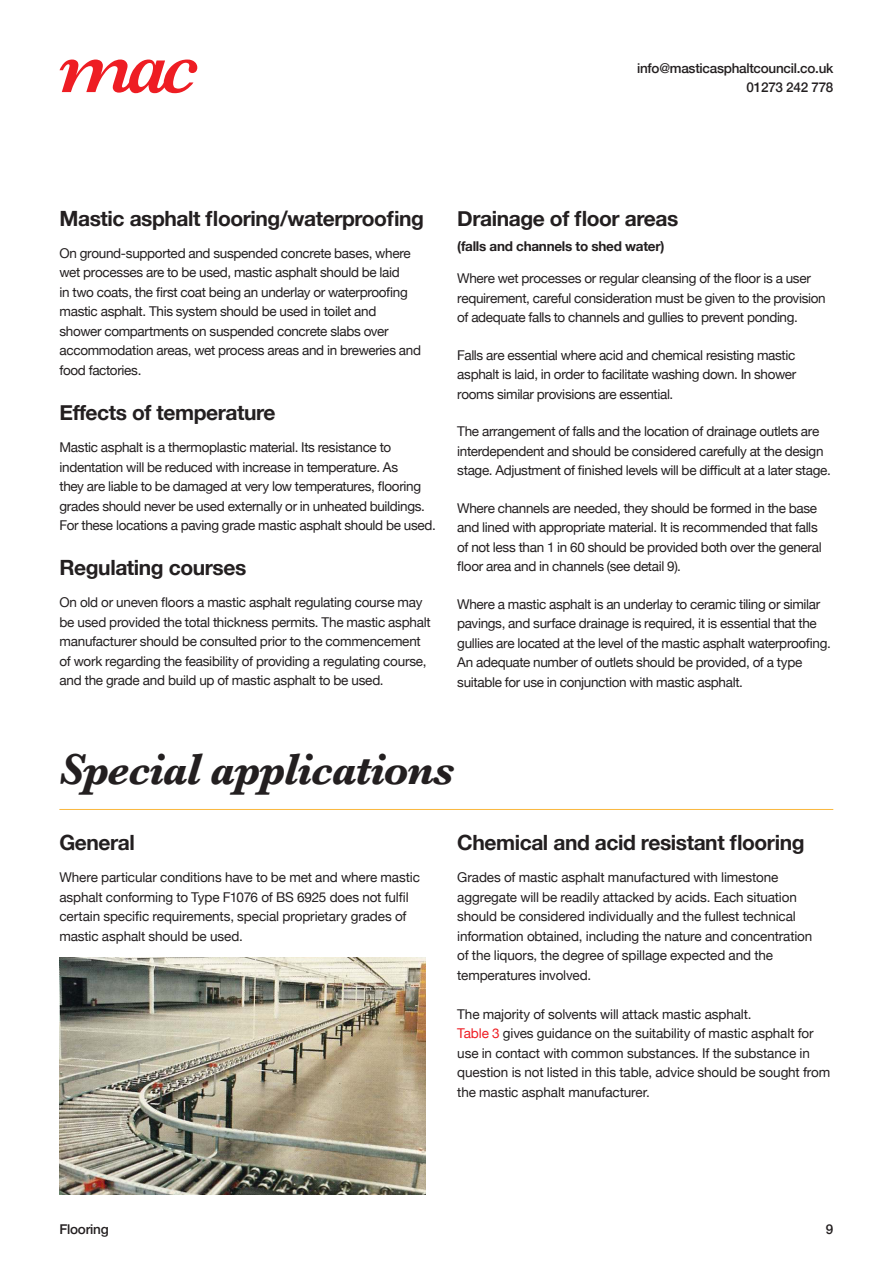
<style>
.page{position:relative;width:893px;height:1263px;background:#fff}
.page>*{position:absolute;margin:0;border:0;box-sizing:border-box;transform-origin:0 0}
.t1{font:italic 700 45px "Baskerville";letter-spacing:-.03em;color:#231f20}
.Body{font:700 21px "Helvetica Neue";letter-spacing:-.02em;color:#231f20}
.Body-2{font:13.5px/19.5px "Helvetica Neue";letter-spacing:-.02em;color:#231f20}
.t2{font:500 13.5px/19.5px "Helvetica Neue";letter-spacing:-.02em;color:#231f20;text-align:right}
.Body-3{font:700 13.5px "Helvetica Neue";letter-spacing:-.02em;color:#231f20}
.s1{color:#ee1d23}
</style>
<div class="page">
<svg style="left:60px;top:60px;width:137px;height:33px"></svg>
<hr style="left:59px;top:809px;width:774px;height:1px;background:#fab73c">
<img style="left:60px;top:958px;width:365px;height:236px">
<p class="t2" style="left:637px;top:57px;width:198px">info@masticasphaltcouncil.co.uk<br>01273 242 778</p>
<p class="Body" style="left:60px;top:202px;width:366px">Mastic asphalt flooring/waterproofing</p>
<p class="Body-2" style="left:60px;top:244px;width:363px">On ground-supported and suspended concrete bases, where wet processes are to be used, mastic asphalt should be laid<br>in two coats, the first coat being an underlay or waterproofing mastic asphalt. This system should be used in toilet and shower compartments on suspended concrete slabs over accommodation areas, wet process areas and in breweries and food factories.</p>
<p class="Body" style="left:60px;top:396px;width:218px">Effects of temperature</p>
<p class="Body-2" style="left:60px;top:438px;width:378px">Mastic asphalt is a thermoplastic material. Its resistance to indentation will be reduced with increase in temperature. As<br>they are liable to be damaged at very low temperatures, flooring grades should never be used externally or in unheated buildings.<br>For these locations a paving grade mastic asphalt should be used.</p>
<p class="Body" style="left:60px;top:551px;width:188px">Regulating courses</p>
<p class="Body-2" style="left:60px;top:594px;width:373px">On old or uneven floors a mastic asphalt regulating course may be used provided the total thickness permits. The mastic asphalt manufacturer should be consulted prior to the commencement of work regarding the feasibility of providing a regulating course, and the grade and build up of mastic asphalt to be used.</p>
<p class="Body" style="left:457px;top:202px;width:223px">Drainage of floor areas</p>
<p class="Body-3" style="left:457px;top:236px;width:209px">(falls and channels to shed water)</p>
<p class="Body-2" style="left:457px;top:270px;width:370px">Where wet processes or regular cleansing of the floor is a user requirement, careful consideration must be given to the provision of adequate falls to channels and gullies to prevent ponding.</p>
<p class="Body-2" style="left:457px;top:346px;width:340px;text-align:justify">Falls are essential where acid and chemical resisting mastic asphalt is laid, in order to facilitate washing down. In shower rooms similar provisions are essential.</p>
<p class="Body-2" style="left:457px;top:423px;width:375px">The arrangement of falls and the location of drainage outlets are interdependent and should be considered carefully at the design stage. Adjustment of finished levels will be difficult at a later stage.</p>
<p class="Body-2" style="left:457px;top:499px;width:366px">Where channels are needed, they should be formed in the base and lined with appropriate material. It is recommended that falls of not less than 1 in 60 should be provided both over the general floor area and in channels (see detail 9).</p>
<p class="Body-2" style="left:457px;top:595px;width:375px">Where a mastic asphalt is an underlay to ceramic tiling or similar pavings, and surface drainage is required, it is essential that the gullies are located at the level of the mastic asphalt waterproofing.<br>An adequate number of outlets should be provided, of a type suitable for use in conjunction with mastic asphalt.</p>
<p class="t1" style="left:59px;top:738px;width:397px">Special applications</p>
<p class="Body" style="left:59px;top:826px;width:77px">General</p>
<p class="Body-2" style="left:59px;top:868px;width:362px">Where particular conditions have to be met and where mastic asphalt conforming to Type F1076 of BS 6925 does not fulfil certain specific requirements, special proprietary grades of mastic asphalt should be used.</p>
<p class="Body" style="left:457px;top:826px;width:349px">Chemical and acid resistant flooring</p>
<p class="Body-2" style="left:457px;top:868px;width:357px">Grades of mastic asphalt manufactured with limestone aggregate will be readily attacked by acids. Each situation should be considered individually and the fullest technical information obtained, including the nature and concentration of the liquors, the degree of spillage expected and the temperatures involved.</p>
<p class="Body-2" style="left:457px;top:1005px;width:296px">The majority of solvents will attack mastic asphalt.</p>
<p class="Body-2" style="left:457px;top:1024px;width:375px"><span class="s1">Table 3</span> gives guidance on the suitability of mastic asphalt for use in contact with common substances. If the substance in question is not listed in this table, advice should be sought from the mastic asphalt manufacturer.</p>
<p class="t2" style="left:60px;top:1218px;width:51px">Flooring</p>
<p class="t2" style="left:826px;top:1218px;width:9px">9</p>
</div>
